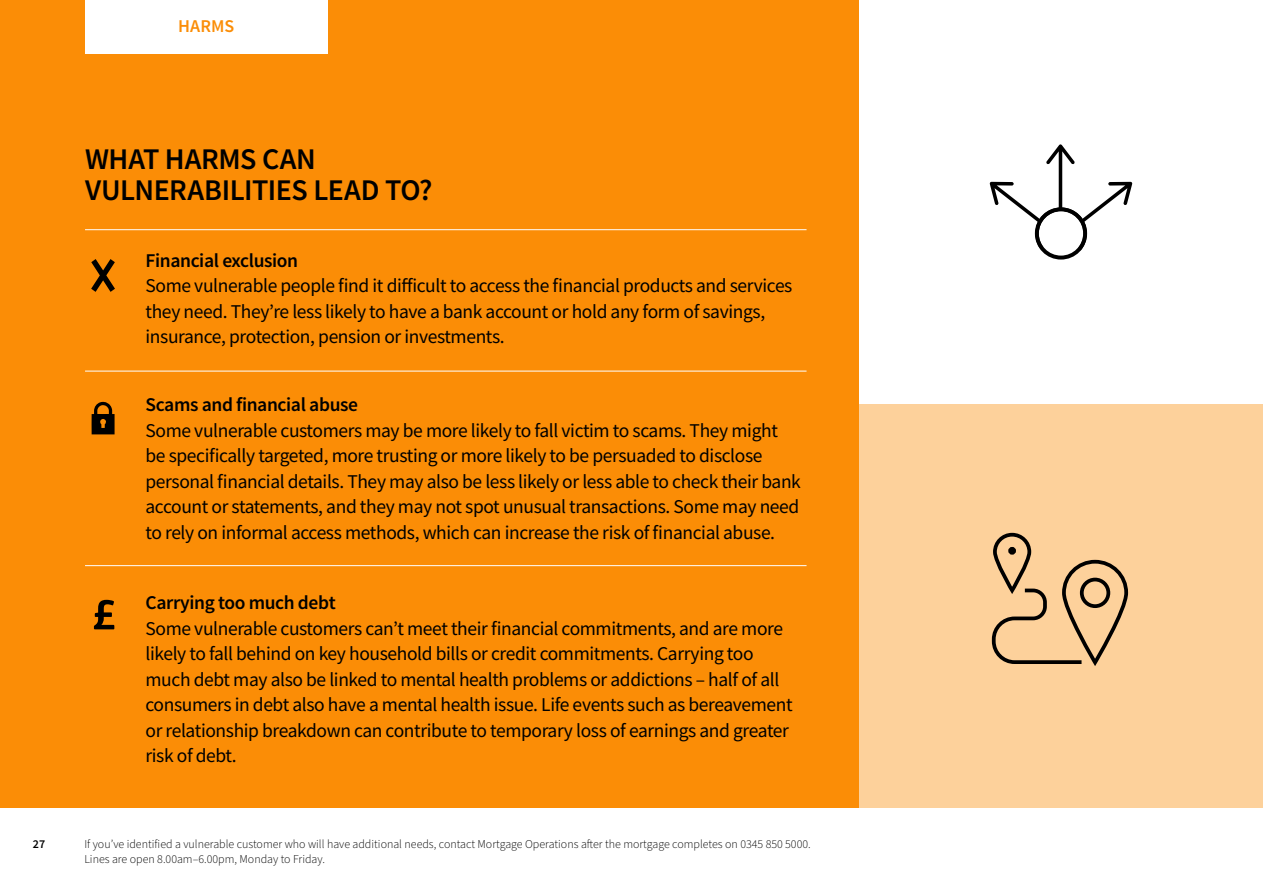
<style>
.page{position:relative;width:1263px;height:893px;background:#fff}
.page>*{position:absolute;margin:0;border:0;box-sizing:border-box;transform-origin:0 0}
.t1{font:600 30px/31.5px "Source Sans Pro";letter-spacing:-.015em;color:#000}
.t2{font:19.5px/25.5px "Source Sans Pro";letter-spacing:-.02em;color:#000}
.t3{font:600 19.5px "Source Sans Pro";letter-spacing:-.02em;color:#000}
.t4{font:600 18px "Source Sans Pro";color:#fb8d06}
.t5{font:300 12px/15px "Source Sans Pro";color:#000}
.t6{font:600 12px "Source Sans Pro";color:#000}
</style>
<div class="page">
<div style="left:0;top:0;width:1263px;height:808px;background:#fb8d06"></div>
<div style="left:85px;top:0;width:242px;height:53px;background:#fff"></div>
<svg style="left:94px;top:600px;width:20px;height:29px"></svg>
<svg style="left:91px;top:259px;width:24px;height:33px"></svg>
<svg style="left:92px;top:401px;width:23px;height:33px"></svg>
<hr style="left:85px;top:229px;width:721px;height:1px;background:#fff">
<hr style="left:85px;top:371px;width:721px;height:1px;background:#fff">
<hr style="left:85px;top:565px;width:721px;height:1px;background:#fff">
<div style="left:859px;top:391px;width:404px;height:417px;background:#fdd19b"></div>
<div style="left:859px;top:0;width:404px;height:404px;background:#fff"></div>
<svg style="left:991px;top:532px;width:138px;height:134px"></svg>
<svg style="left:990px;top:144px;width:142px;height:107px"></svg>
<div style="left:1035px;top:207px;width:52px;height:53px;border:4px solid #000;border-radius:50%"></div>
<p class="t4" style="left:178px;top:15px;width:58px">HARMS</p>
<h1 class="t1" style="left:85px;top:143px;width:349px">WHAT HARMS CAN<br>VULNERABILITIES LEAD TO?</h1>
<p class="t3" style="left:146px;top:248px;width:154px">Financial exclusion</p>
<p class="t2" style="left:146px;top:273px;width:648px">Some vulnerable people find it difficult to access the financial products and services they need. They’re less likely to have a bank account or hold any form of savings, insurance, protection, pension or investments.</p>
<p class="t3" style="left:146px;top:392px;width:214px">Scams and financial abuse</p>
<p class="t2" style="left:146px;top:417px;width:657px">Some vulnerable customers may be more likely to fall victim to scams. They might be specifically targeted, more trusting or more likely to be persuaded to disclose personal financial details. They may also be less likely or less able to check their bank account or statements, and they may not spot unusual transactions. Some may need to rely on informal access methods, which can increase the risk of financial abuse.</p>
<p class="t3" style="left:146px;top:590px;width:192px">Carrying too much debt</p>
<p class="t2" style="left:146px;top:615px;width:649px">Some vulnerable customers can’t meet their financial commitments, and are more likely to fall behind on key household bills or credit commitments. Carrying too much debt may also be linked to mental health problems or addictions – half of all consumers in debt also have a mental health issue. Life events such as bereavement or relationship breakdown can contribute to temporary loss of earnings and greater risk of debt.</p>
<p class="t6" style="left:33px;top:836px;width:14px">27</p>
<p class="t5" style="left:84px;top:836px;width:728px">If you’ve identified a vulnerable customer who will have additional needs, contact Mortgage Operations after the mortgage completes on 0345 850 5000.<br>Lines are open 8.00am–6.00pm, Monday to Friday.</p>
</div>
